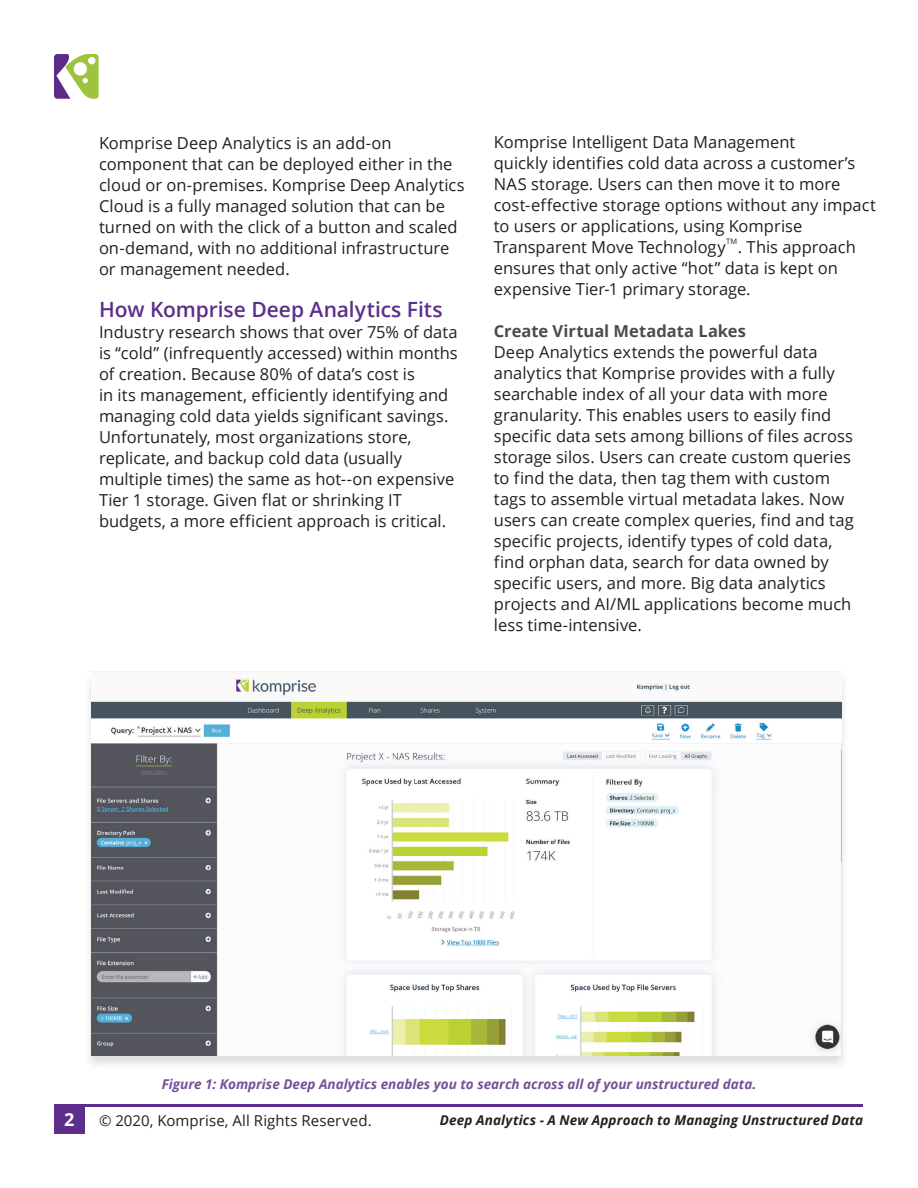
<style>
.page{position:relative;width:918px;height:1188px;background:#fff}
.page>*{position:absolute;margin:0;border:0;box-sizing:border-box;transform-origin:0 0}
.t1{font:600 21px "Open Sans";color:#5d2e8a}
.t2{font:700 18px "Open Sans";color:#fff}
.t3{font:16.5px/21px "Open Sans";color:#231f20}
.t4{font:700 16.5px "Open Sans";color:#4b4c4d}
.t5{font:15px "Open Sans";letter-spacing:.005em;color:#231f20}
.t6{font:italic 700 13.5px "Open Sans";color:#75509a}
.t7{font:italic 700 13.5px "Open Sans";letter-spacing:.01em;color:#231f20}
.t8{font:7.5px "Open Sans";color:#231f20}
</style>
<div class="page">
<div style="left:54px;top:1104px;width:31px;height:30px;background:#5d2e8a"></div>
<hr style="left:85px;top:1104px;width:778px;height:3px;background:#5d2e8a">
<svg style="left:54px;top:54px;width:45px;height:45px"></svg>
<div style="left:83px;top:670px;width:767px;height:401px;background:#231f20;opacity:.15"></div>
<img style="left:92px;top:672px;width:750px;height:384px">
<p class="t3" style="left:99px;top:132px;width:367px">Komprise Deep Analytics is an add-on component that can be deployed either in the cloud or on-premises. Komprise Deep Analytics Cloud is a fully managed solution that can be turned on with the click of a button and scaled on-demand, with no additional infrastructure or management needed.</p>
<p class="t1" style="left:99px;top:294px;width:345px">How Komprise Deep Analytics Fits</p>
<p class="t3" style="left:99px;top:321px;width:360px">Industry research shows that over 75% of data is “cold” (infrequently accessed) within months of creation. Because 80% of data’s cost is<br>in its management, efficiently identifying and managing cold data yields significant savings.<br>Unfortunately, most organizations store, replicate, and backup cold data (usually multiple times) the same as hot--on expensive Tier 1 storage. Given flat or shrinking IT budgets, a more efficient approach is critical.</p>
<p class="t3" style="left:494px;top:131px;width:384px">Komprise Intelligent Data Management<br>quickly identifies cold data across a customer’s NAS storage. Users can then move it to more cost-effective storage options without any impact to users or applications, using Komprise Transparent Move Technology</p>
<p class="t8" style="left:726px;top:236px;width:13px">TM</p>
<p class="t3" style="left:494px;top:236px;width:363px;text-indent:244px">. This approach ensures that only active “hot” data is kept on expensive Tier-1 primary storage.</p>
<p class="t4" style="left:494px;top:319px;width:254px">Create Virtual Metadata Lakes</p>
<p class="t3" style="left:494px;top:341px;width:361px">Deep Analytics extends the powerful data analytics that Komprise provides with a fully searchable index of all your data with more granularity. This enables users to easily find specific data sets among billions of files across storage silos. Users can create custom queries to find the data, then tag them with custom tags to assemble virtual metadata lakes. Now users can create complex queries, find and tag specific projects, identify types of cold data, find orphan data, search for data owned by specific users, and more. Big data analytics projects and AI/ML applications become much less time-intensive.</p>
<p class="t6" style="left:162px;top:1075px;width:596px">Figure 1: Komprise Deep Analytics enables you to search across all of your unstructured data.</p>
<p class="t2" style="left:64px;top:1107px;width:12px">2</p>
<p class="t5" style="left:99px;top:1110px;width:274px">© 2020, Komprise, All Rights Reserved.</p>
<p class="t7" style="left:440px;top:1110px;width:425px">Deep Analytics - A New Approach to Managing Unstructured Data</p>
</div>
